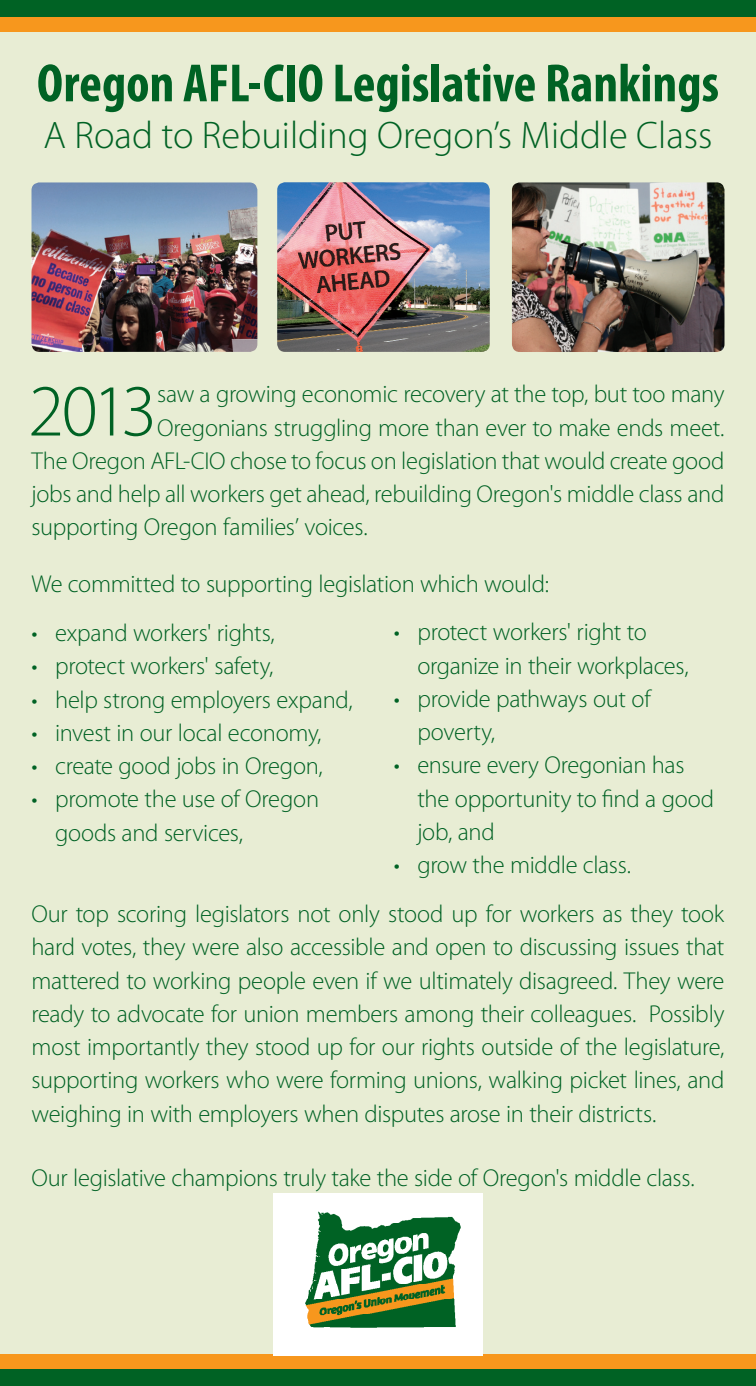
<style>
.page{position:relative;width:756px;height:1386px;background:#e8edd4}
.page>*{position:absolute;margin:0;border:0;box-sizing:border-box;transform-origin:0 0}
.t1{font:300 73.85px "Myriad Pro";color:#006224}
.t2{font:700 condensed 54.25px "Myriad Pro";color:#006224}
.t3{font:300 38.5px "Myriad Pro";color:#006224}
.t4{font:300 24.5px/33.2px "Myriad Pro";letter-spacing:-.015em;color:#006224}
</style>
<div class="page">
<div style="left:0;top:0;width:756px;height:32px;background:#f7971d"></div>
<div style="left:0;top:1354px;width:756px;height:32px;background:#f7971d"></div>
<div style="left:0;top:0;width:756px;height:17px;background:#006224"></div>
<div style="left:0;top:1370px;width:756px;height:16px;background:#006224"></div>
<img style="left:32px;top:182px;width:225px;height:170px">
<img style="left:277px;top:182px;width:213px;height:170px">
<img style="left:512px;top:182px;width:212px;height:170px">
<img style="left:273px;top:1194px;width:210px;height:161px">
<h2 class="t2" style="left:37px;top:49px;width:684px">Oregon AFL-CIO Legislative Rankings</h2>
<h3 class="t3" style="left:43px;top:114px;width:671px">A Road to Rebuilding Oregon’s Middle Class</h3>
<h1 class="t1" style="left:28px;top:370px;width:130px">2013</h1>
<p class="t4" style="left:157px;top:378px;width:569px">saw a growing economic recovery at the top, but too many</p>
<p class="t4" style="left:157px;top:411px;width:569px">Oregonians struggling more than ever to make ends meet.</p>
<p class="t4" style="left:31px;top:444px;width:695px">The Oregon AFL-CIO chose to focus on legislation that would create good</p>
<p class="t4" style="left:31px;top:478px;width:694px">jobs and help all workers get ahead, rebuilding Oregon's middle class and</p>
<p class="t4" style="left:31px;top:511px;width:338px">supporting Oregon families’ voices.</p>
<p class="t4" style="left:31px;top:568px;width:519px">We committed to supporting legislation which would:</p>
<p class="t4" style="left:31px;top:617px;width:245px">• expand workers' rights,</p>
<p class="t4" style="left:31px;top:650px;width:244px">• protect workers' safety,</p>
<p class="t4" style="left:31px;top:683px;width:323px">• help strong employers expand,</p>
<p class="t4" style="left:31px;top:716px;width:292px">• invest in our local economy,</p>
<p class="t4" style="left:31px;top:750px;width:293px">• create good jobs in Oregon,</p>
<p class="t4" style="left:55px;top:783px;width:266px;text-indent:-24px">• promote the use of Oregon goods and services,</p>
<p class="t4" style="left:417px;top:616px;width:273px;text-indent:-24px">• protect workers' right to organize in their workplaces,</p>
<p class="t4" style="left:417px;top:683px;width:235px;text-indent:-24px">• provide pathways out of poverty,</p>
<p class="t4" style="left:417px;top:749px;width:298px;text-indent:-24px">• ensure every Oregonian has the opportunity to find a good job, and</p>
<p class="t4" style="left:394px;top:849px;width:239px">• grow the middle class.</p>
<p class="t4" style="left:32px;top:898px;width:694px;text-align:justify">Our top scoring legislators not only stood up for workers as they took hard votes, they were also accessible and open to discussing issues that mattered to working people even if we ultimately disagreed. They were ready to advocate for union members among their colleagues. Possibly most importantly they stood up for our rights outside of the legislature, supporting workers who were forming unions, walking picket lines, and weighing in with employers when disputes arose in their districts.</p>
<p class="t4" style="left:32px;top:1162px;width:665px">Our legislative champions truly take the side of Oregon's middle class.</p>
</div>
